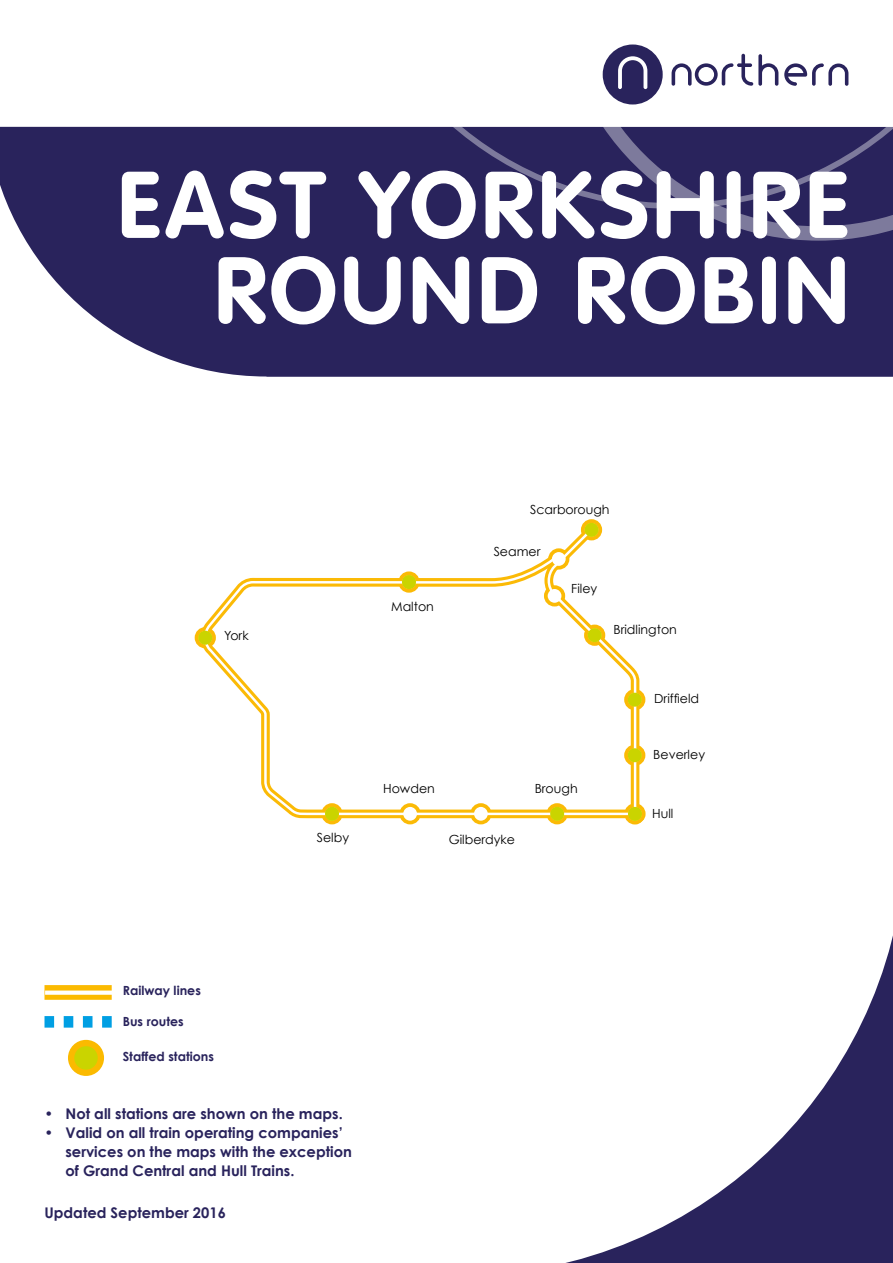
<style>
.page{position:relative;width:893px;height:1263px;background:#fff}
.page>*{position:absolute;margin:0;border:0;box-sizing:border-box;transform-origin:0 0}
.t1{font:700 93px/85.5px "VAG Rounded";letter-spacing:.045em;color:#fff;text-align:right}
.t2{font:700 14.7px/18.9px "Century Gothic";color:#29235c}
.t3{font:12.6px "Century Gothic";color:#000}
.t4{font:700 12.6px "Century Gothic";color:#29235c}
</style>
<div class="page">
<svg style="left:565px;top:935px;width:328px;height:328px"></svg>
<svg style="left:0;top:127px;width:893px;height:250px;background:#3a3569"></svg>
<svg style="left:558px;top:209px;width:335px;height:32px;background:#3e386c"></svg>
<svg style="left:347px;top:44px;width:546px;height:165px"></svg>
<svg style="left:45px;top:1016px;width:67px;height:11px"></svg>
<div style="left:45px;top:985px;width:67px;height:15px;background:#fbba00"></div>
<div style="left:45px;top:990px;width:67px;height:5px;background:#fff"></div>
<svg style="left:71px;top:1043px;width:30px;height:30px"></svg>
<div style="left:68px;top:1040px;width:36px;height:36px;border:6px solid #fbba00;border-radius:50%"></div>
<svg style="left:197px;top:520px;width:447px;height:302px"></svg>
<div style="left:581px;top:519px;width:21px;height:21px;border:4px solid #fbba06;border-radius:50%"></div>
<div style="left:626px;top:691px;width:17px;height:17px;background:#e8ca0d;border-radius:50%"></div>
<div style="left:624px;top:689px;width:21px;height:21px;border:4px solid #fbba06;border-radius:50%"></div>
<div style="left:626px;top:746px;width:17px;height:18px;background:#eac90c;border-radius:50%"></div>
<div style="left:624px;top:745px;width:21px;height:21px;border:4px solid #fbba06;border-radius:50%"></div>
<div style="left:624px;top:803px;width:22px;height:21px;border:4px solid #fbba06;border-radius:50%"></div>
<div style="left:548px;top:805px;width:18px;height:17px;background:#f1c108;border-radius:50%"></div>
<div style="left:546px;top:803px;width:22px;height:21px;border:4px solid #fbba06;border-radius:50%"></div>
<svg style="left:401px;top:805px;width:18px;height:17px"></svg>
<div style="left:399px;top:803px;width:22px;height:21px;border:4px solid #fbba06;border-radius:50%"></div>
<div style="left:472px;top:805px;width:18px;height:17px;background:#fff;border-radius:50%"></div>
<div style="left:470px;top:803px;width:21px;height:21px;border:4px solid #fbba06;border-radius:50%"></div>
<div style="left:323px;top:805px;width:18px;height:17px;background:#f2c008;border-radius:50%"></div>
<div style="left:321px;top:803px;width:22px;height:21px;border:4px solid #fbba06;border-radius:50%"></div>
<div style="left:197px;top:629px;width:17px;height:17px;background:#ecc70b;border-radius:50%"></div>
<div style="left:195px;top:627px;width:21px;height:21px;border:4px solid #fbba06;border-radius:50%"></div>
<svg style="left:203px;top:523px;width:435px;height:293px"></svg>
<div style="left:584px;top:523px;width:14px;height:14px;background:#cad400;border-radius:50%"></div>
<div style="left:588px;top:628px;width:14px;height:14px;background:#cad400;border-radius:50%"></div>
<div style="left:628px;top:693px;width:14px;height:14px;background:#cad400;border-radius:50%"></div>
<div style="left:628px;top:748px;width:14px;height:14px;background:#cad400;border-radius:50%"></div>
<div style="left:628px;top:807px;width:14px;height:14px;background:#cad400;border-radius:50%"></div>
<div style="left:550px;top:807px;width:14px;height:14px;background:#cad400;border-radius:50%"></div>
<div style="left:325px;top:807px;width:14px;height:14px;background:#cad400;border-radius:50%"></div>
<div style="left:198px;top:631px;width:14px;height:14px;background:#cad400;border-radius:50%"></div>
<div style="left:402px;top:575px;width:14px;height:14px;background:#cad400;border-radius:50%"></div>
<h1 class="t1" style="left:118px;top:162px;width:732px">EAST YORKSHIRE<br>ROUND ROBIN</h1>
<p class="t3" style="left:224px;top:627px;width:26px">York</p>
<p class="t3" style="left:317px;top:830px;width:34px">Selby</p>
<p class="t3" style="left:391px;top:598px;width:44px">Malton</p>
<p class="t3" style="left:530px;top:502px;width:81px">Scarborough</p>
<p class="t3" style="left:494px;top:544px;width:48px">Seamer</p>
<p class="t3" style="left:571px;top:581px;width:28px">Filey</p>
<p class="t3" style="left:613px;top:622px;width:65px">Bridlington</p>
<p class="t3" style="left:383px;top:780px;width:53px">Howden</p>
<p class="t3" style="left:449px;top:831px;width:68px">Gilberdyke</p>
<p class="t3" style="left:535px;top:781px;width:44px">Brough</p>
<p class="t3" style="left:654px;top:690px;width:47px">Driffield</p>
<p class="t3" style="left:653px;top:746px;width:53px">Beverley</p>
<p class="t3" style="left:652px;top:806px;width:23px">Hull</p>
<p class="t4" style="left:123px;top:982px;width:80px">Railway lines</p>
<p class="t4" style="left:123px;top:1013px;width:62px">Bus routes</p>
<p class="t4" style="left:123px;top:1049px;width:93px">Staffed stations</p>
<p class="t2" style="left:45px;top:1104px;width:300px">• Not all stations are shown on the maps.</p>
<p class="t2" style="left:66px;top:1122px;width:288px;text-indent:-21px">• Valid on all train operating companies’ services on the maps with the exception of Grand Central and Hull Trains.</p>
<p class="t2" style="left:45px;top:1203px;width:183px">Updated September 2016</p>
</div>
